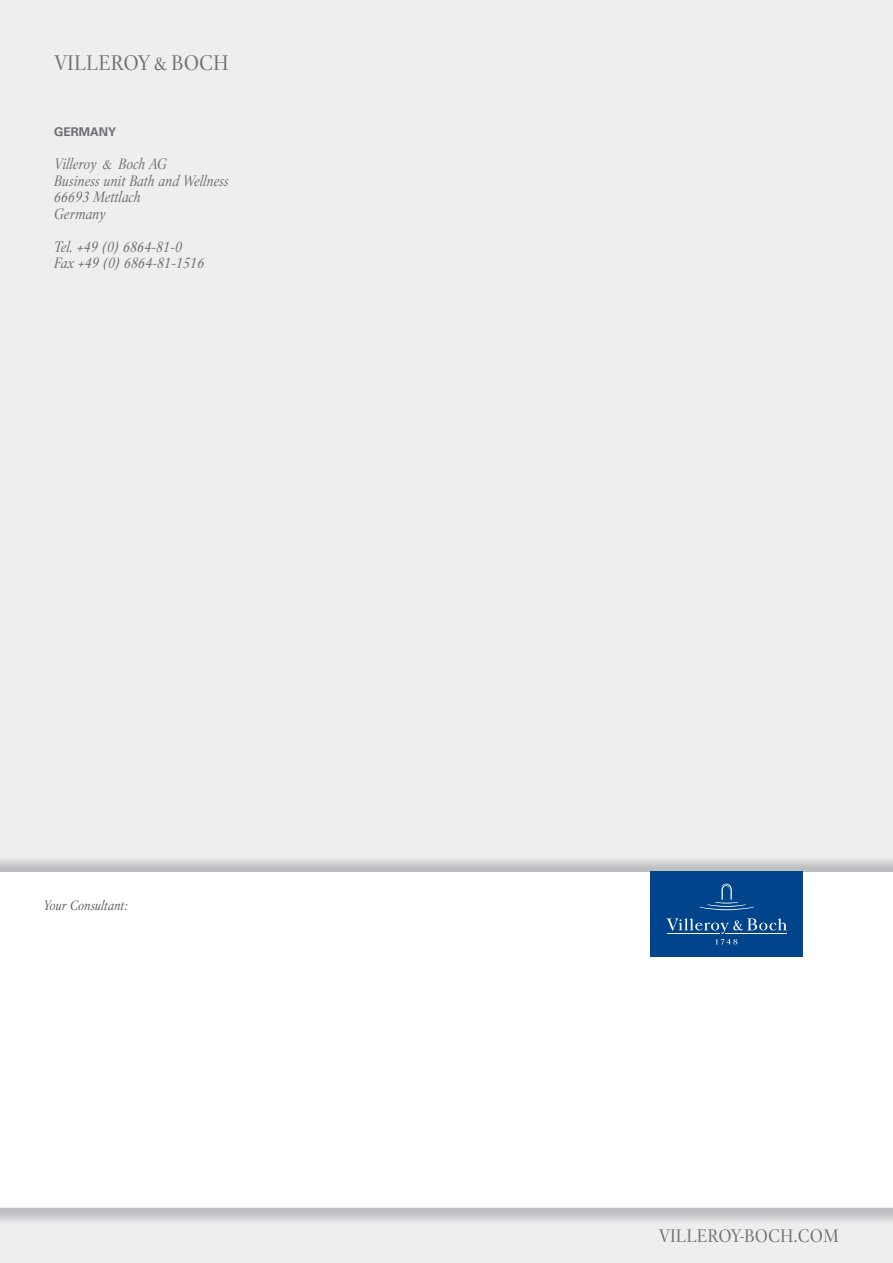
<style>
.page{position:relative;width:893px;height:1263px;background:#eee}
.page>*{position:absolute;margin:0;border:0;box-sizing:border-box;transform-origin:0 0}
.t1{font:21px "Villeroy Boch";color:#6d6e71}
.t2{font:18px "Villeroy Boch";color:#6d6e71}
.t3{font:italic 15px/16.5px "Villeroy Boch";color:#6d6e71}
.t4{font:italic 13.5px "Villeroy Boch";color:#58595b}
.t5{font:700 12px "Univers LT Std";color:#6d6e71}
</style>
<div class="page">
<div style="left:0;top:871px;width:893px;height:336px;background:#fff"></div>
<div style="left:0;top:849px;width:893px;height:22px;background:linear-gradient(to bottom,#fdfcfb,#bcbec0)"></div>
<svg style="left:0;top:1208px;width:893px;height:14px;background:#c8cacb"></svg>
<div style="left:650px;top:871px;width:152px;height:86px;background:#00458b"></div>
<svg style="left:699px;top:884px;width:55px;height:26px"></svg>
<svg style="left:666px;top:918px;width:121px;height:26px"></svg>
<h1 class="t1" style="left:54px;top:50px;width:176px">VILLEROY&amp;BOCH</h1>
<p class="t5" style="left:54px;top:125px;width:64px">GERMANY</p>
<p class="t3" style="left:54px;top:156px;width:176px">Villeroy &amp; Boch AG<br>Business unit Bath and Wellness<br>66693 Mettlach<br>Germany</p>
<p class="t3" style="left:54px;top:238px;width:152px">Tel. +49 (0) 6864-81-0<br>Fax +49 (0) 6864-81-1516</p>
<p class="t4" style="left:43px;top:897px;width:86px">Your Consultant:</p>
<p class="t2" style="left:659px;top:1224px;width:182px">VILLEROY-BOCH.COM</p>
</div>
